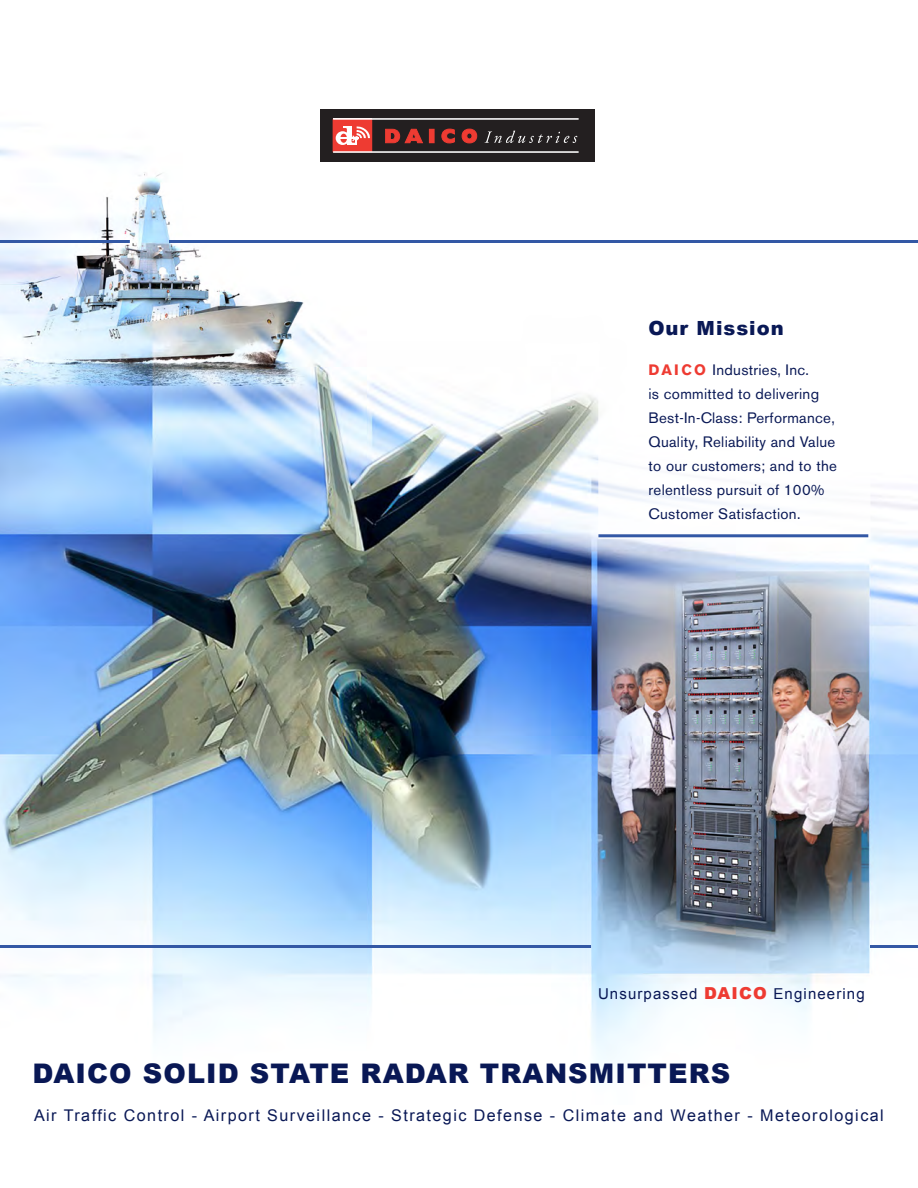
<style>
.page{position:relative;width:918px;height:1188px;background:#fff}
.page>*{position:absolute;margin:0;border:0;box-sizing:border-box;transform-origin:0 0}
.t1{font:900 27px "Arial";letter-spacing:.04em;color:#091855}
.t2{font:900 19.5px "Arial";letter-spacing:.05em;color:#091855}
.t3{font:16.2px "Arial";letter-spacing:.09em;color:#091855}
.t4{font:15px/24px "Akzidenz Grotesk BE";letter-spacing:.02em;color:#091855}
.t5{font:15px "Arial";letter-spacing:.075em;color:#091855}
.s1{font-weight:700;color:#ee3b32}
.s2{font-weight:900;font-size:16.5px;color:#ee3b32}
</style>
<div class="page">
<img style="left:0;top:109px;width:918px;height:955px">
<div style="left:321px;top:109px;width:274px;height:53px;background:#231f20"></div>
<svg style="left:386px;top:129px;width:37px;height:14px"></svg>
<div style="left:429px;top:129px;width:5px;height:14px;background:#ee3b32"></div>
<svg style="left:442px;top:129px;width:13px;height:14px"></svg>
<svg style="left:462px;top:129px;width:15px;height:14px"></svg>
<svg style="left:485px;top:131px;width:92px;height:12px"></svg>
<div style="left:333px;top:119px;width:39px;height:33px;background:#ee3b32"></div>
<hr style="left:333px;top:118px;width:246px;height:2px;background:#fff">
<hr style="left:333px;top:151px;width:246px;height:2px;background:#fff">
<hr style="left:347px;top:133px;width:4px;height:12px;background:#fff">
<div style="left:336px;top:131px;width:14px;height:14px;background:#fff;border-radius:50%"></div>
<div style="left:351px;top:138px;width:6px;height:7px;background:#fff"></div>
<svg style="left:340px;top:126px;width:30px;height:18px"></svg>
<hr style="left:169px;top:240px;width:749px;height:3px;background:#3358a5">
<div style="left:598px;top:350px;width:272px;height:189px;background:#fff;border:3px solid #fff"></div>
<hr style="left:0;top:240px;width:130px;height:3px;background:#3358a5">
<hr style="left:0;top:945px;width:585px;height:3px;background:#3358a5">
<hr style="left:481px;top:945px;width:110px;height:3px;background:#3358a5">
<hr style="left:598px;top:534px;width:270px;height:3px;background:#3358a5">
<hr style="left:870px;top:945px;width:48px;height:3px;background:#3358a5">
<p class="t2" style="left:648px;top:314px;width:137px">Our Mission</p>
<p class="t4" style="left:649px;top:358px;width:162px"><span class="s1">DAICO</span> Industries, Inc.</p>
<p class="t4" style="left:649px;top:382px;width:190px">is committed to delivering<br>Best-In-Class: Performance,<br>Quality, Reliability and Value to our customers; and to the relentless pursuit of 100%<br>Customer Satisfaction.</p>
<p class="t5" style="left:598px;top:985px;width:268px">Unsurpassed <span class="s2">DAICO</span> Engineering</p>
<p class="t1" style="left:33px;top:1054px;width:699px">DAICO SOLID STATE RADAR TRANSMITTERS</p>
<p class="t3" style="left:34px;top:1106px;width:851px">Air Traffic Control - Airport Surveillance - Strategic Defense - Climate and Weather - Meteorological</p>
</div>
